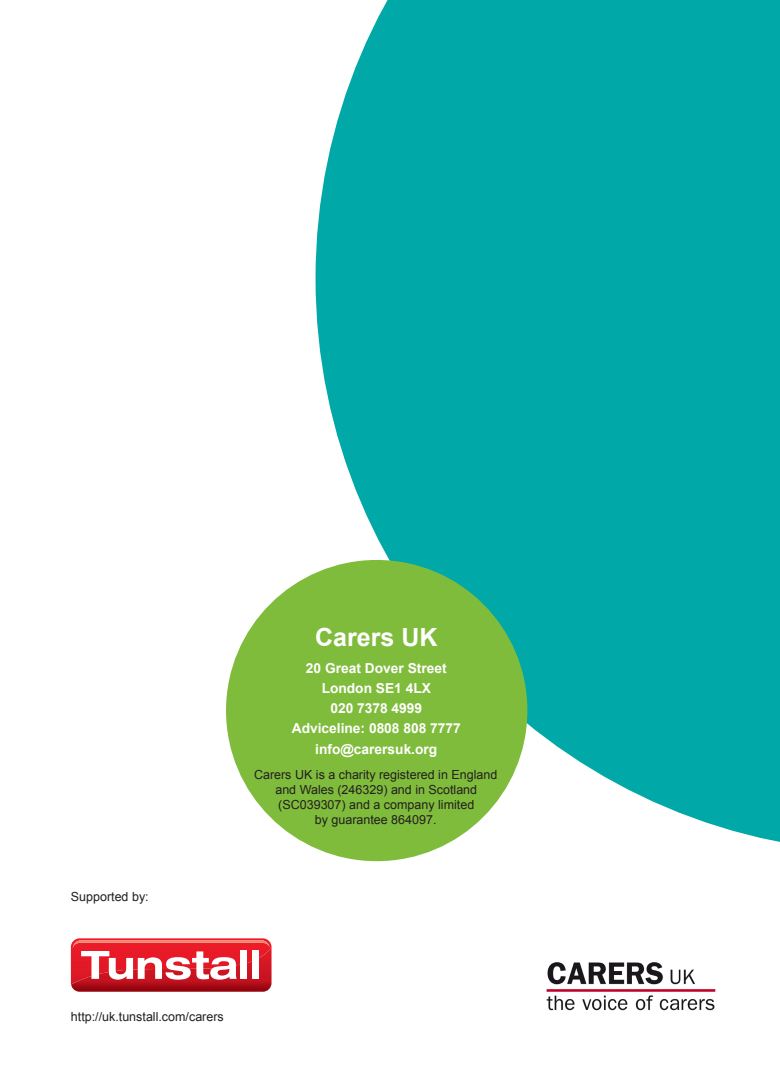
<style>
.page{position:relative;width:780px;height:1088px;background:#fff}
.page>*{position:absolute;margin:0;border:0;box-sizing:border-box;transform-origin:0 0}
.Body{font:700 25px "Arial";color:#fff}
.Body-2{font:700 13.75px "Arial";color:#fff}
.Body-3{font:12.5px/15px "Arial";color:#231f20;text-align:center}
</style>
<div class="page">
<svg style="left:315px;top:0;width:465px;height:852px;background:#18b1af"></svg>
<div style="left:226px;top:560px;width:301px;height:301px;background:#80bc3c;border-radius:50%"></div>
<img style="left:546px;top:962px;width:170px;height:49px">
<svg style="left:71px;top:938px;width:200px;height:54px"></svg>
<div style="left:240px;top:950px;width:7px;height:29px;background:#fff"></div>
<div style="left:252px;top:950px;width:7px;height:29px;background:#fff"></div>
<p class="Body-3" style="left:71px;top:889px;width:79px">Supported by:</p>
<p class="Body" style="left:315px;top:621px;width:124px">Carers UK</p>
<p class="Body-2" style="left:306px;top:659px;width:142px">20 Great Dover Street</p>
<p class="Body-2" style="left:321px;top:679px;width:111px">London SE1 4LX</p>
<p class="Body-2" style="left:330px;top:699px;width:93px">020 7378 4999</p>
<p class="Body-2" style="left:292px;top:719px;width:170px">Adviceline: 0808 808 7777</p>
<p class="Body-2" style="left:315px;top:740px;width:123px">info@carersuk.org</p>
<p class="Body-3" style="left:254px;top:767px;width:245px">Carers UK is a charity registered in England and Wales (246329) and in Scotland (SC039307) and a company limited<br>by guarantee 864097.</p>
<p class="Body-3" style="left:71px;top:1010px;width:154px">http://uk.tunstall.com/carers</p>
</div>
